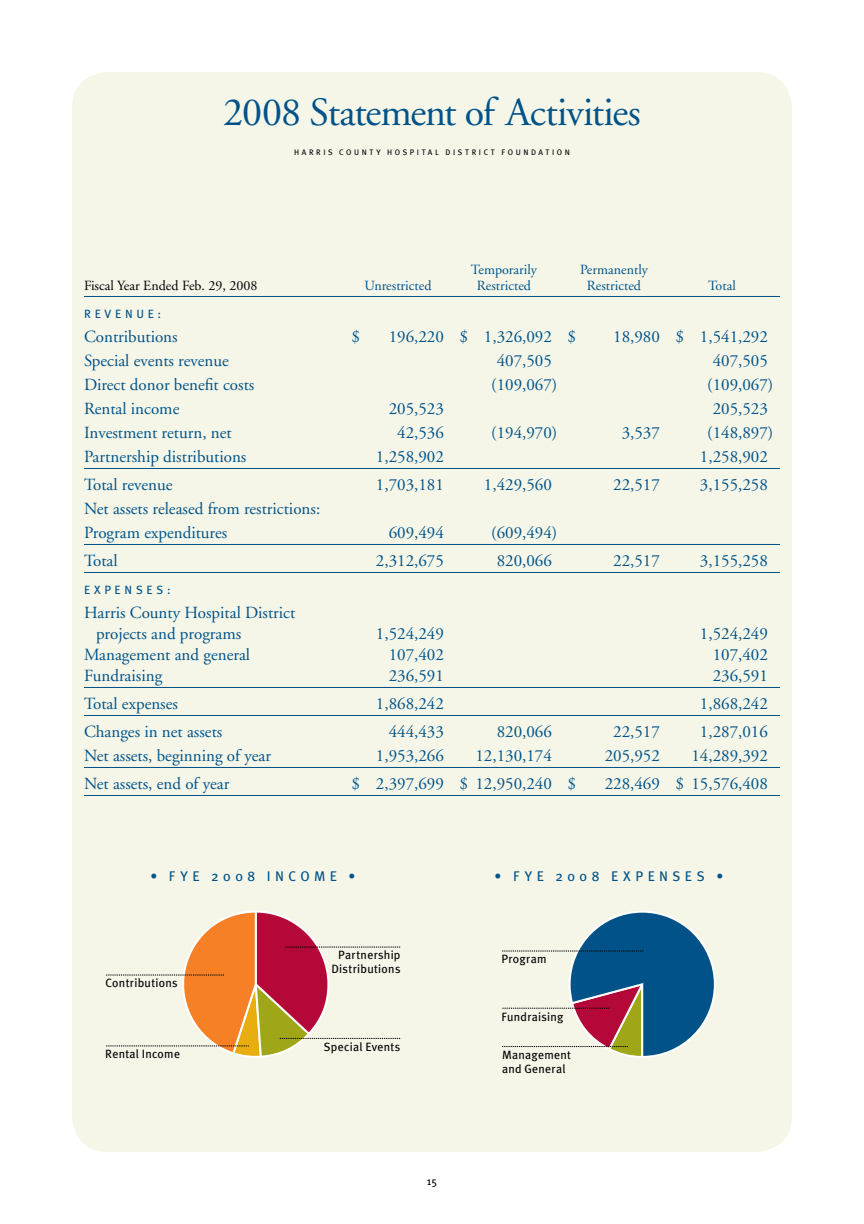
<style>
.page{position:relative;width:864px;height:1224px;background:#fff}
.page>*{position:absolute;margin:0;border:0;box-sizing:border-box;transform-origin:0 0}
.t1{font:40px "Adobe Garamond";letter-spacing:-.025em;color:#005288}
.t2{font:17px/24px "Adobe Garamond";color:#005288}
.t3{font:14px "Adobe Garamond";color:#005288}
.t4{font:14px "Meta Plus";letter-spacing:.33em;color:#005288}
.t5{font:14px "Adobe Garamond";color:#000}
.t6{font:12px/14px "Meta Plus";letter-spacing:.025em;color:#000;text-align:center}
.t7{font:12px "Meta Plus";color:#005288}
.t8{font:11px "Meta Plus";color:#000}
.t9{font:8px "Meta Plus";color:#000}
</style>
<div class="page">
<div style="left:72px;top:72px;width:720px;height:1080px;background:#f5f6e8;border-radius:36px"></div>
<hr style="left:84px;top:296px;width:696px;height:1px;background:#005288">
<hr style="left:84px;top:468px;width:696px;height:1px;background:#005288">
<hr style="left:84px;top:544px;width:696px;height:1px;background:#005288">
<hr style="left:84px;top:572px;width:696px;height:1px;background:#005288">
<hr style="left:84px;top:687px;width:696px;height:1px;background:#005288">
<hr style="left:84px;top:715px;width:696px;height:1px;background:#005288">
<hr style="left:84px;top:767px;width:696px;height:1px;background:#005288">
<hr style="left:84px;top:795px;width:696px;height:1px;background:#005288">
<svg style="left:106px;top:910px;width:294px;height:148px"></svg>
<svg style="left:502px;top:911px;width:214px;height:147px"></svg>
<h1 class="t1" style="left:223px;top:91px;width:419px">2008 Statement of Activities</h1>
<p class="t9" style="left:294px;top:148px;width:8px">harris</p>
<p class="t9" style="left:339px;top:148px;width:8px">county</p>
<p class="t9" style="left:387px;top:148px;width:8px">hospital</p>
<p class="t9" style="left:446px;top:148px;width:8px">district</p>
<p class="t9" style="left:502px;top:148px;width:8px">foundation</p>
<p class="t3" style="left:471px;top:262px;width:68px">Temporarily</p>
<p class="t3" style="left:580px;top:262px;width:69px">Permanently</p>
<p class="t5" style="left:84px;top:278px;width:175px">Fiscal Year Ended Feb. 29, 2008</p>
<p class="t3" style="left:365px;top:278px;width:68px">Unrestricted</p>
<p class="t3" style="left:477px;top:278px;width:56px">Restricted</p>
<p class="t3" style="left:587px;top:278px;width:56px">Restricted</p>
<p class="t3" style="left:708px;top:278px;width:29px">Total</p>
<p class="t7" style="left:84px;top:307px;width:42px">re venue</p>
<p class="t7" style="left:158px;top:307px;width:5px">:</p>
<p class="t2" style="left:84px;top:325px;width:95px">Contributions</p>
<p class="t2" style="left:351px;top:325px;width:10px">$</p>
<p class="t2" style="left:389px;top:325px;width:189px">196,220 $ 1,326,092 $</p>
<p class="t2" style="left:613px;top:325px;width:156px">18,980 $ 1,541,292</p>
<p class="t2" style="left:84px;top:349px;width:146px">Special events revenue</p>
<p class="t2" style="left:497px;top:349px;width:57px">407,505</p>
<p class="t2" style="left:713px;top:349px;width:57px">407,505</p>
<p class="t2" style="left:84px;top:373px;width:172px">Direct donor benefit costs</p>
<p class="t2" style="left:491px;top:373px;width:68px">(109,067)</p>
<p class="t2" style="left:707px;top:373px;width:68px">(109,067)</p>
<p class="t2" style="left:84px;top:397px;width:97px">Rental income</p>
<p class="t2" style="left:389px;top:397px;width:57px">205,523</p>
<p class="t2" style="left:713px;top:397px;width:57px">205,523</p>
<p class="t2" style="left:84px;top:421px;width:149px">Investment return, net</p>
<p class="t2" style="left:397px;top:421px;width:48px">42,536</p>
<p class="t2" style="left:491px;top:421px;width:68px">(194,970)</p>
<p class="t2" style="left:622px;top:421px;width:40px">3,537</p>
<p class="t2" style="left:707px;top:421px;width:68px">(148,897)</p>
<p class="t2" style="left:84px;top:445px;width:164px">Partnership distributions</p>
<p class="t2" style="left:376px;top:445px;width:69px">1,258,902</p>
<p class="t2" style="left:700px;top:445px;width:69px">1,258,902</p>
<p class="t2" style="left:84px;top:473px;width:90px">Total revenue</p>
<p class="t2" style="left:376px;top:473px;width:69px">1,703,181</p>
<p class="t2" style="left:484px;top:473px;width:70px">1,429,560</p>
<p class="t2" style="left:613px;top:473px;width:48px">22,517</p>
<p class="t2" style="left:700px;top:473px;width:69px">3,155,258</p>
<p class="t2" style="left:84px;top:497px;width:238px">Net assets released from restrictions:<br>Program expenditures</p>
<p class="t2" style="left:389px;top:521px;width:57px">609,494</p>
<p class="t2" style="left:491px;top:521px;width:68px">(609,494)</p>
<p class="t2" style="left:84px;top:549px;width:35px">Total</p>
<p class="t2" style="left:376px;top:549px;width:69px">2,312,675</p>
<p class="t2" style="left:497px;top:549px;width:57px">820,066</p>
<p class="t2" style="left:613px;top:549px;width:48px">22,517</p>
<p class="t2" style="left:700px;top:549px;width:69px">3,155,258</p>
<p class="t7" style="left:84px;top:583px;width:31px">expenses</p>
<p class="t7" style="left:167px;top:583px;width:5px">:</p>
<p class="t2" style="left:96px;top:603px;width:201px;line-height:21px;text-indent:-12px">Harris County Hospital District projects and programs</p>
<p class="t2" style="left:376px;top:622px;width:69px">1,524,249</p>
<p class="t2" style="left:700px;top:622px;width:69px">1,524,249</p>
<p class="t2" style="left:84px;top:643px;width:168px">Management and general</p>
<p class="t2" style="left:389px;top:643px;width:57px">107,402</p>
<p class="t2" style="left:713px;top:643px;width:57px">107,402</p>
<p class="t2" style="left:84px;top:664px;width:80px">Fundraising</p>
<p class="t2" style="left:389px;top:664px;width:57px">236,591</p>
<p class="t2" style="left:713px;top:664px;width:57px">236,591</p>
<p class="t2" style="left:84px;top:692px;width:96px">Total expenses</p>
<p class="t2" style="left:376px;top:692px;width:69px">1,868,242</p>
<p class="t2" style="left:700px;top:692px;width:69px">1,868,242</p>
<p class="t2" style="left:84px;top:720px;width:140px">Changes in net assets</p>
<p class="t2" style="left:389px;top:720px;width:57px">444,433</p>
<p class="t2" style="left:497px;top:720px;width:57px">820,066</p>
<p class="t2" style="left:613px;top:720px;width:48px">22,517</p>
<p class="t2" style="left:700px;top:720px;width:69px">1,287,016</p>
<p class="t2" style="left:84px;top:744px;width:188px">Net assets, beginning of year</p>
<p class="t2" style="left:376px;top:744px;width:69px">1,953,266</p>
<p class="t2" style="left:475px;top:744px;width:78px">12,130,174</p>
<p class="t2" style="left:605px;top:744px;width:57px">205,952</p>
<p class="t2" style="left:691px;top:744px;width:78px">14,289,392</p>
<p class="t2" style="left:84px;top:772px;width:147px">Net assets, end of year</p>
<p class="t2" style="left:351px;top:772px;width:226px">$ 2,397,699 $ 12,950,240 $</p>
<p class="t2" style="left:605px;top:772px;width:165px">228,469 $ 15,576,408</p>
<p class="t4" style="left:150px;top:868px;width:129px">• FYE 2008 income</p>
<p class="t4" style="left:349px;top:868px;width:8px">•</p>
<p class="t6" style="left:106px;top:976px;width:74px">Contributions</p>
<p class="t6" style="left:105px;top:1047px;width:76px">Rental Income</p>
<p class="t6" style="left:331px;top:948px;width:71px">Partnership<br>Distributions</p>
<p class="t6" style="left:324px;top:1039px;width:78px">Special Events</p>
<p class="t8" style="left:427px;top:1174px;width:12px">15</p>
<p class="t4" style="left:495px;top:868px;width:230px">• FYE 2008 EXPENSES •</p>
<p class="t6" style="left:501px;top:952px;width:47px">Program</p>
<p class="t6" style="left:502px;top:1009px;width:63px">Fundraising</p>
<p class="t6" style="left:502px;top:1047px;width:71px;text-align:left">Management and General</p>
</div>
